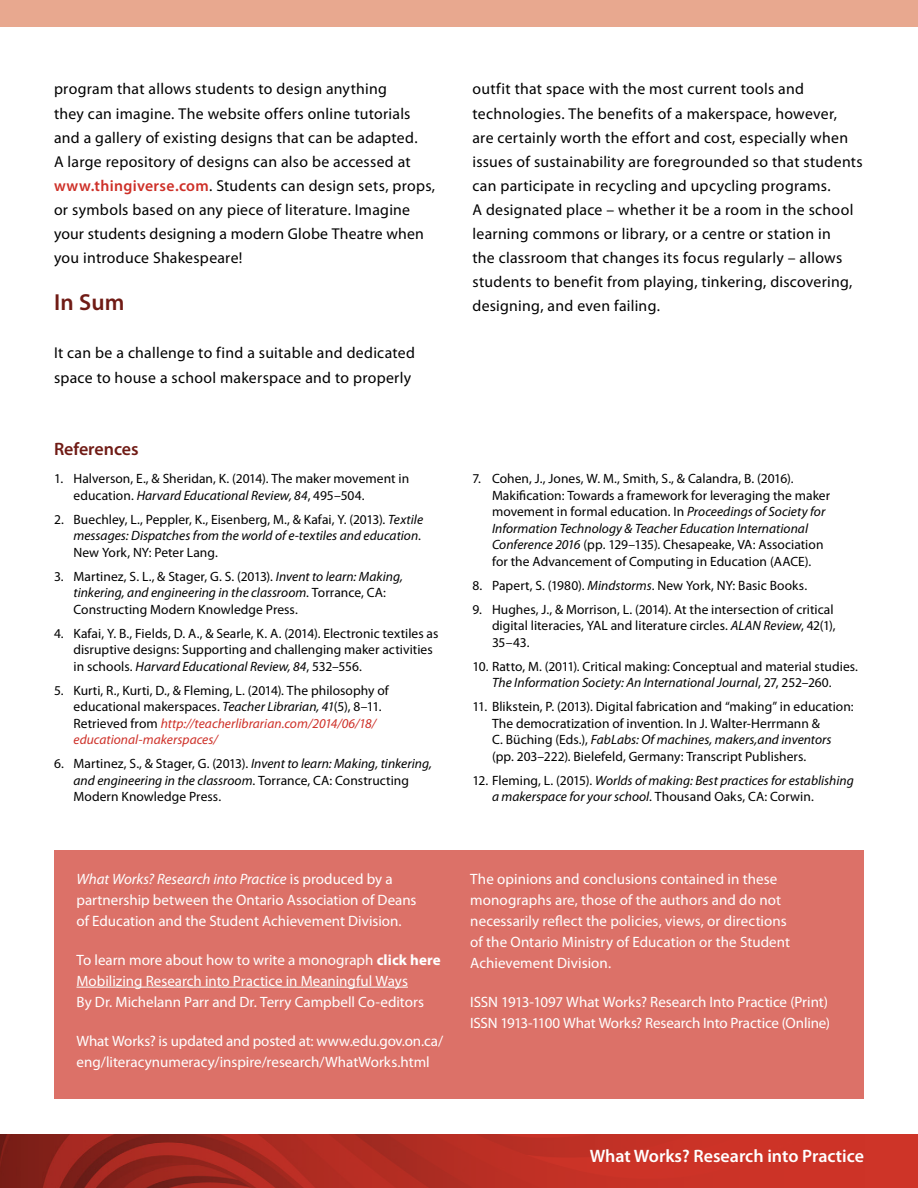
<style>
.page{position:relative;width:918px;height:1188px;background:#fff}
.page>*{position:absolute;margin:0;border:0;box-sizing:border-box;transform-origin:0 0}
.t1{font:600 23.25px "Myriad Pro";color:#701b15}
.t2{font:600 18px "Myriad Pro";color:#fff}
.H2_References{font:600 18px "Myriad Pro";letter-spacing:-.005em;color:#701b15}
.Body_Copy_with_space{font:15.75px/24px "Myriad Pro";letter-spacing:.015em;color:#000}
.t3{font:15px/21px "Myriad Pro";color:#fff}
.t4{font:13.5px/16.5px "Myriad Pro";letter-spacing:.005em;color:#000}
.t5{font:italic 13.5px/16.5px "Myriad Pro";color:#000}
.t6{font:italic 13.5px "Myriad Pro";letter-spacing:.005em;color:#ce3028}
.s1{font-weight:600;color:#ce3028}
.s2{font-style:italic}
.s3{font-style:italic;color:#ce3028}
.s4{font-style:normal}
.s5{font-weight:700}
</style>
<div class="page">
<svg style="left:0;top:1134px;width:918px;height:54px;background:#b22c22"></svg>
<div style="left:0;top:0;width:918px;height:27px;background:#e8a88f"></div>
<div style="left:54px;top:850px;width:810px;height:249px;background:#dc7168"></div>
<hr style="left:76px;top:987px;width:332px;height:1px;background:#fff">
<p class="Body_Copy_with_space" style="left:54px;top:78px;width:383px">program that allows students to design anything<br>they can imagine. The website offers online tutorials and a gallery of existing designs that can be adapted.<br>A large repository of designs can also be accessed at <span class="s1">www.thingiverse.com</span>. Students can design sets, props, or symbols based on any piece of literature. Imagine your students designing a modern Globe Theatre when you introduce Shakespeare!</p>
<h2 class="t1" style="left:54px;top:290px;width:72px">In Sum</h2>
<p class="Body_Copy_with_space" style="left:54px;top:342px;width:363px">It can be a challenge to find a suitable and dedicated space to house a school makerspace and to properly</p>
<h2 class="H2_References" style="left:54px;top:438px;width:86px">References</h2>
<p class="t4" style="left:74px;top:471px;width:337px;text-indent:-20px">1. Halverson, E., &amp; Sheridan, K. (2014). The maker movement in education. <span class="s2">Harvard Educational Review, 84</span>, 495–504.</p>
<p class="t4" style="left:74px;top:511px;width:351px;text-indent:-20px">2. Buechley, L., Peppler, K., Eisenberg, M., &amp; Kafai, Y. (2013). <span class="s2">Textile messages: Dispatches from the world of e-textiles and education</span>.<br>New York, NY: Peter Lang.</p>
<p class="t4" style="left:74px;top:568px;width:331px;text-indent:-20px">3. Martinez, S. L., &amp; Stager, G. S. (2013). <span class="s2">Invent to learn: Making, tinkering, and engineering in the classroom</span>. Torrance, CA:<br>Constructing Modern Knowledge Press.</p>
<p class="t4" style="left:74px;top:625px;width:366px;text-indent:-20px">4. Kafai, Y. B., Fields, D. A., &amp; Searle, K. A. (2014). Electronic textiles as disruptive designs: Supporting and challenging maker activities in schools. <span class="s2">Harvard Educational Review, 84</span>, 532–556.</p>
<p class="t4" style="left:74px;top:682px;width:317px;text-indent:-20px">5. Kurti, R., Kurti, D., &amp; Fleming, L. (2014). The philosophy of educational makerspaces. <span class="s2">Teacher Librarian, 41</span>(5), 8–11.<br>Retrieved from <span class="s3">http://teacherlibrarian.com/2014/06/18/</span></p>
<p class="t6" style="left:74px;top:732px;width:146px">educational-makerspaces/</p>
<p class="t4" style="left:74px;top:756px;width:360px;text-indent:-20px">6. Martinez, S., &amp; Stager, G. (2013). <span class="s2">Invent to learn: Making, tinkering, and engineering in the classroom</span>. Torrance, CA: Constructing<br>Modern Knowledge Press.</p>
<p class="Body_Copy_with_space" style="left:472px;top:78px;width:392px">outfit that space with the most current tools and technologies. The benefits of a makerspace, however,<br>are certainly worth the effort and cost, especially when issues of sustainability are foregrounded so that students can participate in recycling and upcycling programs.<br>A designated place – whether it be a room in the school learning commons or library, or a centre or station in<br>the classroom that changes its focus regularly – allows students to benefit from playing, tinkering, discovering, designing, and even failing.</p>
<p class="t4" style="left:492px;top:471px;width:340px;text-indent:-20px">7. Cohen, J., Jones, W. M., Smith, S., &amp; Calandra, B. (2016).<br>Makification: Towards a framework for leveraging the maker movement in formal education. In <span class="s2">Proceedings of Society for Information Technology &amp; Teacher Education International Conference 2016</span> (pp. 129–135). Chesapeake, VA: Association for the Advancement of Computing in Education (AACE).</p>
<p class="t4" style="left:472px;top:577px;width:336px">8. Papert, S. (1980). <span class="s2">Mindstorms</span>. New York, NY: Basic Books.</p>
<p class="t4" style="left:492px;top:601px;width:345px;text-indent:-20px">9. Hughes, J., &amp; Morrison, L. (2014). At the intersection of critical digital literacies, YAL and literature circles. <span class="s2">ALAN Review</span>, 42(1),<br>35–43.</p>
<p class="t4" style="left:472px;top:658px;width:387px;text-align:center">10. Ratto, M. (2011). Critical making: Conceptual and material studies.<br><span class="s2">The Information Society: An International Journal</span>, 27, 252–260.</p>
<p class="t4" style="left:492px;top:699px;width:363px;text-indent:-20px">11. Blikstein, P. (2013). Digital fabrication and “making” in education:<br>The democratization of invention. In J. Walter-Herrmann &amp;<br>C. Büching (Eds.), <span class="s2">FabLabs: Of machines, makers,and inventors </span>(pp. 203–222). Bielefeld, Germany: Transcript Publishers.</p>
<p class="t5" style="left:492px;top:772px;width:363px;text-indent:-20px"><span class="s4">12. Fleming, L. (2015).</span> Worlds of making: Best practices for establishing a makerspace for your school<span class="s4">. Thousand Oaks, CA: Corwin.</span></p>
<p class="t3" style="left:76px;top:868px;width:342px"><span class="s2">What Works? Research into Practice</span> is produced by a partnership between the Ontario Association of Deans of Education and the Student Achievement Division.</p>
<p class="t3" style="left:76px;top:949px;width:366px">To learn more about how to write a monograph <span class="s5">click here<br></span>Mobilizing Research into Practice in Meaningful Ways<br>By Dr. Michelann Parr and Dr. Terry Campbell Co-editors</p>
<p class="t3" style="left:76px;top:1030px;width:368px">What Works? is updated and posted at: www.edu.gov.on.ca/ eng/literacynumeracy/inspire/research/WhatWorks.html</p>
<p class="t3" style="left:470px;top:868px;width:321px">The opinions and conclusions contained in these monographs are, those of the authors and do not necessarily reflect the policies, views, or directions of the Ontario Ministry of Education or the Student Achievement Division.</p>
<p class="t3" style="left:470px;top:991px;width:361px">ISSN 1913-1097 What Works? Research Into Practice (Print)<br>ISSN 1913-1100 What Works? Research Into Practice (Online)</p>
<h2 class="t2" style="left:590px;top:1146px;width:276px">What Works? Research into Practice</h2>
</div>
